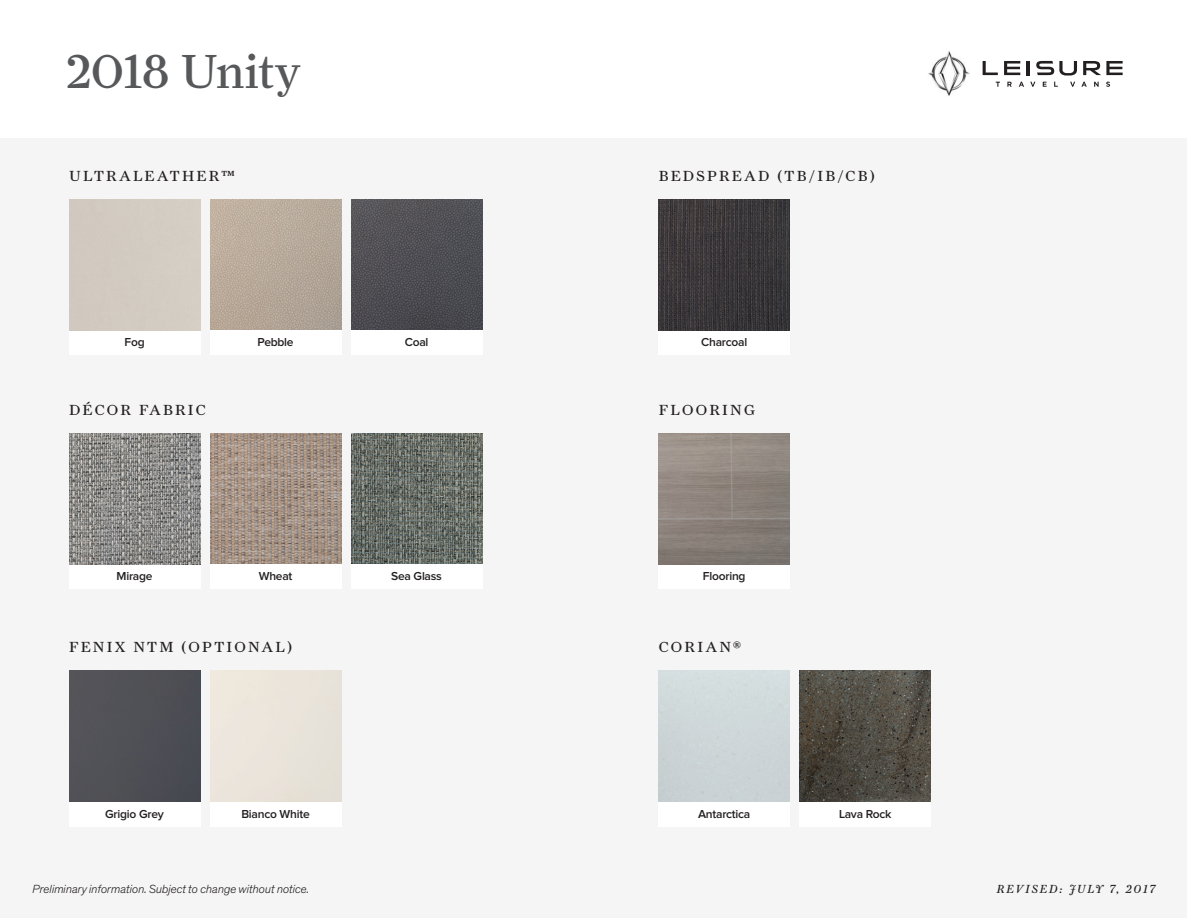
<style>
.page{position:relative;width:1188px;height:918px;background:#fff}
.page>*{position:absolute;margin:0;border:0;box-sizing:border-box;transform-origin:0 0}
.t1{font:48px "Farnham Display";color:#57585a}
.t2{font:14.7px "Farnham Display";letter-spacing:.15em;color:#231f20}
.t3{font:600 12px "Proxima Nova";letter-spacing:-.02em;color:#231f20}
.t4{font:italic 300 12px "Theinhardt";color:#231f20}
.t5{font:italic 11.7px "Farnham Display";letter-spacing:.15em;color:#231f20}
</style>
<div class="page">
<div style="left:1px;top:138px;width:1186px;height:780px;background:#f5f5f6"></div>
<img style="left:928px;top:51px;width:42px;height:45px">
<svg style="left:983px;top:61px;width:15px;height:14px"></svg>
<svg style="left:1004px;top:61px;width:16px;height:14px"></svg>
<hr style="left:1027px;top:61px;width:3px;height:14px;background:#231f20">
<svg style="left:1036px;top:61px;width:41px;height:15px"></svg>
<svg style="left:1083px;top:61px;width:40px;height:14px"></svg>
<svg style="left:996px;top:82px;width:4px;height:5px"></svg>
<svg style="left:1007px;top:82px;width:5px;height:5px"></svg>
<svg style="left:1019px;top:82px;width:5px;height:5px"></svg>
<svg style="left:1030px;top:82px;width:5px;height:5px"></svg>
<svg style="left:1043px;top:82px;width:4px;height:5px"></svg>
<svg style="left:1054px;top:82px;width:4px;height:5px"></svg>
<svg style="left:1070px;top:82px;width:5px;height:5px"></svg>
<svg style="left:1081px;top:82px;width:6px;height:5px"></svg>
<svg style="left:1094px;top:82px;width:5px;height:5px"></svg>
<svg style="left:1106px;top:82px;width:4px;height:5px"></svg>
<div style="left:69px;top:331px;width:131px;height:24px;background:#fff"></div>
<div style="left:69px;top:564px;width:131px;height:25px;background:#fff"></div>
<div style="left:69px;top:802px;width:131px;height:24px;background:#fff"></div>
<div style="left:659px;top:802px;width:131px;height:24px;background:#fff"></div>
<img style="left:69px;top:433px;width:131px;height:131px">
<div style="left:69px;top:671px;width:131px;height:131px;background:#4f5055"></div>
<img style="left:210px;top:199px;width:131px;height:131px">
<img style="left:351px;top:199px;width:131px;height:131px">
<img style="left:210px;top:433px;width:131px;height:131px">
<img style="left:351px;top:433px;width:131px;height:131px">
<img style="left:800px;top:671px;width:131px;height:131px">
<div style="left:210px;top:331px;width:131px;height:24px;background:#fff"></div>
<div style="left:351px;top:331px;width:131px;height:24px;background:#fff"></div>
<div style="left:210px;top:564px;width:131px;height:25px;background:#fff"></div>
<div style="left:351px;top:564px;width:131px;height:25px;background:#fff"></div>
<div style="left:210px;top:802px;width:131px;height:24px;background:#fff"></div>
<div style="left:800px;top:802px;width:131px;height:24px;background:#fff"></div>
<div style="left:659px;top:564px;width:131px;height:25px;background:#fff"></div>
<img style="left:659px;top:433px;width:131px;height:131px">
<div style="left:659px;top:331px;width:131px;height:24px;background:#fff"></div>
<img style="left:659px;top:199px;width:131px;height:132px">
<h1 class="t1" style="left:67px;top:43px;width:236px">2018 Unity</h1>
<p class="t2" style="left:69px;top:167px;width:167px">ULTRALEATHER™</p>
<p class="t2" style="left:659px;top:167px;width:218px">BEDSPREAD (TB/IB/CB)</p>
<p class="t3" style="left:125px;top:337px;width:22px">Fog</p>
<p class="t3" style="left:258px;top:337px;width:38px">Pebble</p>
<p class="t3" style="left:405px;top:337px;width:25px">Coal</p>
<p class="t3" style="left:701px;top:337px;width:48px">Charcoal</p>
<p class="t2" style="left:69px;top:401px;width:138px">DÉCOR FABRIC</p>
<p class="t2" style="left:659px;top:401px;width:98px">FLOORING</p>
<p class="t3" style="left:117px;top:571px;width:37px">Mirage</p>
<p class="t3" style="left:259px;top:571px;width:35px">Wheat</p>
<p class="t3" style="left:391px;top:571px;width:52px">Sea Glass</p>
<p class="t3" style="left:703px;top:571px;width:44px">Flooring</p>
<p class="t2" style="left:69px;top:639px;width:225px">FENIX NTM (OPTIONAL)</p>
<p class="t2" style="left:659px;top:639px;width:84px">CORIAN®</p>
<p class="t3" style="left:105px;top:808px;width:60px">Grigio Grey</p>
<p class="t3" style="left:698px;top:808px;width:54px">Antarctica</p>
<p class="t3" style="left:241px;top:808px;width:70px">Bianco White</p>
<p class="t3" style="left:839px;top:808px;width:54px">Lava Rock</p>
<p class="t4" style="left:32px;top:882px;width:278px">Preliminary information. Subject to change without notice.</p>
<p class="t5" style="left:997px;top:883px;width:160px">REVISED: JULY 7, 2017</p>
</div>
